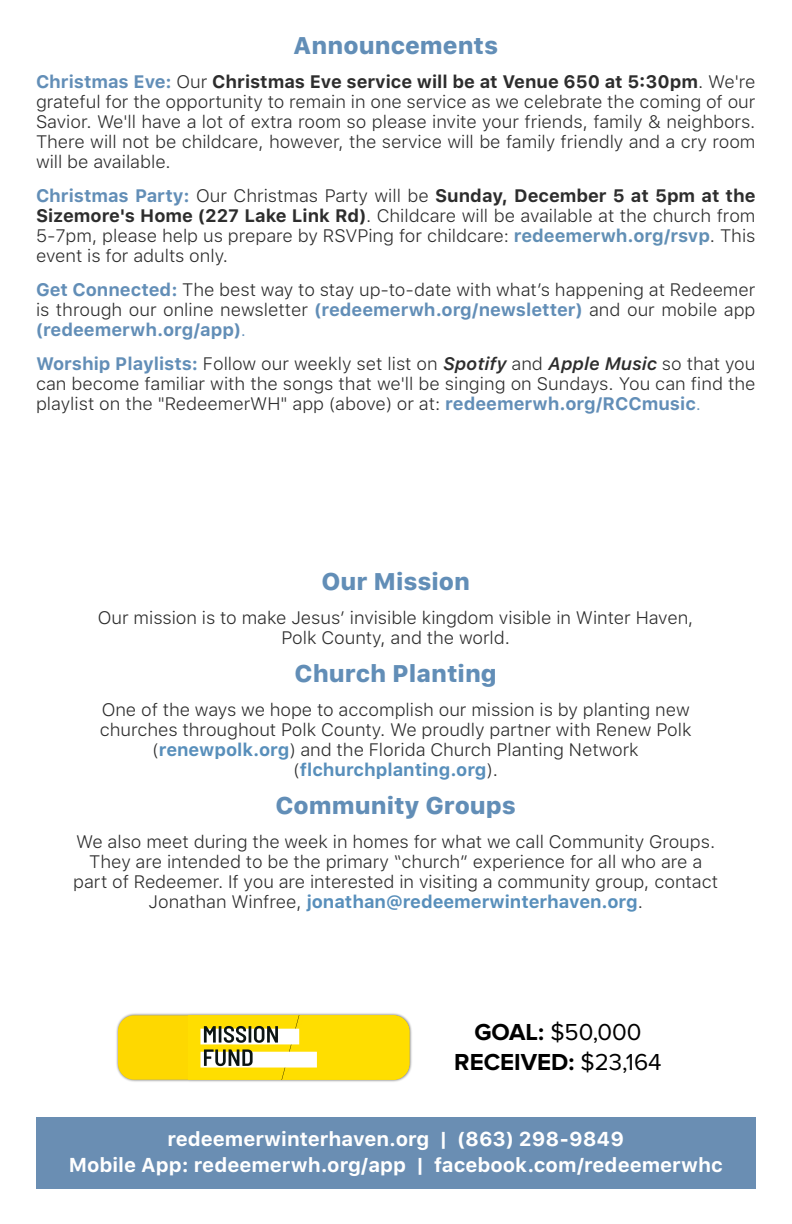
<style>
.page{position:relative;width:792px;height:1224px;background:#fff}
.page>*{position:absolute;margin:0;border:0;box-sizing:border-box;transform-origin:0 0}
.t1{font:800 24px "SFUI Text";color:#628eb7}
.t2{font:700 24px/30px "Proxima Nova";color:#000;text-align:center}
.t3{font:700 20px/26px "SFUI Text";color:#fff;text-align:center}
.t4{font:300 18px/20px "SFUI Text";color:#2d2d2d;text-align:justify}
.s1{font-weight:700;color:#628eb7}
.s2{color:#2e2e2e}
.s3{font-weight:700}
.s4{font-weight:700;color:#618fb5}
.s5{color:#628eb7}
.s6{font-weight:600;font-style:italic}
.s7{font-weight:700;color:#588fbb}
.s8{font-weight:400}
</style>
<div class="page">
<div style="left:36px;top:1117px;width:720px;height:72px;background:#6a8eb3"></div>
<img style="left:116px;top:1013px;width:296px;height:69px">
<div style="left:118px;top:1015px;width:291px;height:65px;background:#fed800;border-radius:16px"></div>
<img style="left:200px;top:1015px;width:209px;height:65px">
<h1 class="t1" style="left:293px;top:31px;width:206px">Announcements</h1>
<p class="t4" style="left:36px;top:72px;width:721px"><span class="s1">Christmas Eve:</span> <span class="s2">Ou</span>r <span class="s3">Christmas Eve service will be at Venue 650 at 5:30pm</span>. We're grateful for the opportunity to remain in one service as we celebrate the coming of our Savior. We'll have a lot of extra room so please invite your friends, family &amp; neighbors.<br>There will not be childcare, however, the service will be family friendly and a cry room will be available.</p>
<p class="t4" style="left:36px;top:186px;width:721px"><span class="s1">Christmas Party:</span> Our Christmas Party will be <span class="s3">Sunday, December 5 at 5pm at the Sizemore's Home (227 Lake Link Rd)</span>. Childcare will be available at the church from 5-7pm, please help us prepare by RSVPing for childcare: <span class="s4">redeemerwh.org/rsvp</span>. This event is for adults only.</p>
<p class="t4" style="left:36px;top:280px;width:721px"><span class="s1">Get Connected:</span> The best way to stay up-to-date with what’s happening at Redeemer is through our online newsletter <span class="s1">(redeemerwh.org/newsletter)</span> and our mobile app <span class="s1">(redeemerwh.org/app)</span><span class="s5">.</span></p>
<p class="t4" style="left:36px;top:354px;width:721px"><span class="s1">Worship Playlists:</span> Follow our weekly set list on <span class="s6">Spotify</span> and <span class="s6">Apple Music</span> so that you can become familiar with the songs that we'll be singing on Sundays. You can find the playlist on the "RedeemerWH" app (above) or at: <span class="s1">redeemerwh.org/RCCmusic</span><span class="s5">.</span></p>
<h1 class="t1" style="left:321px;top:567px;width:150px">Our Mission</h1>
<p class="t4" style="left:98px;top:608px;width:597px;text-align:center">Our mission is to make Jesus’ invisible kingdom visible in Winter Haven,<br>Polk County, and the world.</p>
<h1 class="t1" style="left:295px;top:659px;width:204px">Church Planting</h1>
<p class="t4" style="left:100px;top:700px;width:593px;text-align:center">One of the ways we hope to accomplish our mission is by planting new churches throughout Polk County. We proudly partner with Renew Polk (<span class="s7">renewpolk.org</span>) and the Florida Church Planting Network (<span class="s7">flchurchplanting.org</span>).</p>
<h1 class="t1" style="left:275px;top:791px;width:242px">Community Groups</h1>
<p class="t4" style="left:73px;top:832px;width:647px;text-align:center">We also meet during the week in homes for what we call Community Groups.<br>They are intended to be the primary “church” experience for all who are a part of Redeemer. If you are interested in visiting a community group, contact Jonathan Winfree, <span class="s7">jonathan@redeemerwinterhaven.org</span>.</p>
<h1 class="t2" style="left:454px;top:1018px;width:209px">GOAL: <span class="s8">$50,000<br></span>RECEIVED: <span class="s8">$23,164</span></h1>
<p class="t3" style="left:69px;top:1126px;width:656px">redeemerwinterhaven.org | (863) 298-9849<br>Mobile App: redeemerwh.org/app | facebook.com/redeemerwhc</p>
</div>
